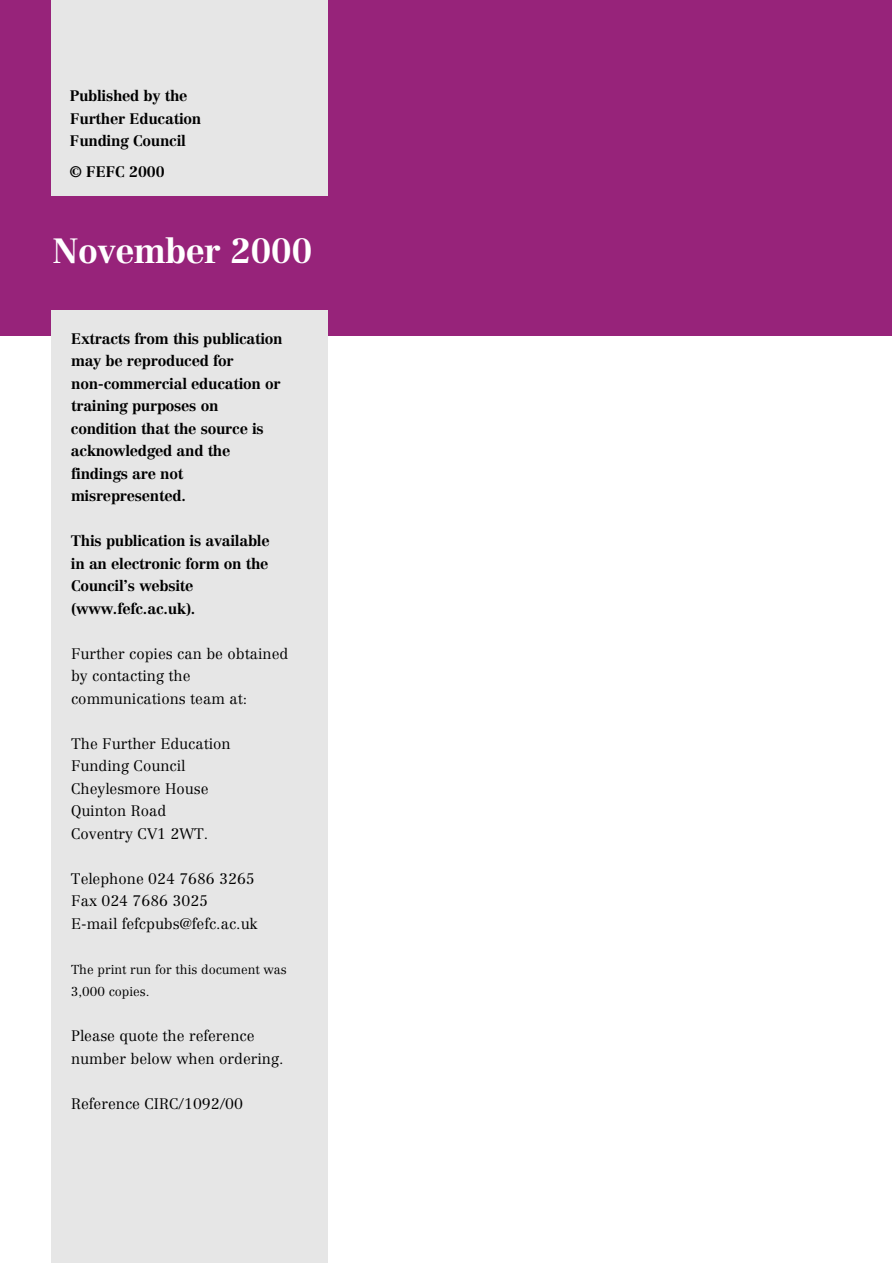
<style>
.page{position:relative;width:893px;height:1263px;background:#fff}
.page>*{position:absolute;margin:0;border:0;box-sizing:border-box;transform-origin:0 0}
.t1{font:700 34.5px "Centennial";color:#fff}
.t2{font:700 15px/22.5px "Centennial";color:#000}
.t3{font:300 15px/22.5px "Centennial";color:#000}
.t4{font:300 12.75px/22.5px "Centennial";color:#000}
</style>
<div class="page">
<div style="left:0;top:0;width:891px;height:336px;background:#97237a"></div>
<div style="left:51px;top:0;width:276px;height:196px;background:#e6e6e6"></div>
<div style="left:51px;top:311px;width:277px;height:952px;background:#e6e6e6"></div>
<p class="t2" style="left:70px;top:86px;width:132px">Published by the<br>Further Education<br>Funding Council</p>
<p class="t2" style="left:70px;top:162px;width:96px">© FEFC 2000</p>
<h1 class="t1" style="left:53px;top:237px;width:261px">November 2000</h1>
<p class="t2" style="left:71px;top:329px;width:213px">Extracts from this publication may be reproduced for non-commercial education or training purposes on condition that the source is acknowledged and the findings are not misrepresented.</p>
<p class="t2" style="left:71px;top:531px;width:200px">This publication is available in an electronic form on the<br>Council’s website (www.fefc.ac.uk).</p>
<p class="t3" style="left:71px;top:644px;width:219px">Further copies can be obtained by contacting the communications team at:</p>
<p class="t3" style="left:71px;top:734px;width:161px">The Further Education<br>Funding Council<br>Cheylesmore House<br>Quinton Road<br>Coventry CV1 2WT.</p>
<p class="t3" style="left:71px;top:869px;width:188px">Telephone 024 7686 3265<br>Fax 024 7686 3025<br>E-mail fefcpubs@fefc.ac.uk</p>
<p class="t4" style="left:71px;top:959px;width:217px">The print run for this document was<br>3,000 copies.</p>
<p class="t3" style="left:71px;top:1026px;width:214px">Please quote the reference number below when ordering.</p>
<p class="t3" style="left:71px;top:1094px;width:173px">Reference CIRC/1092/00</p>
</div>
